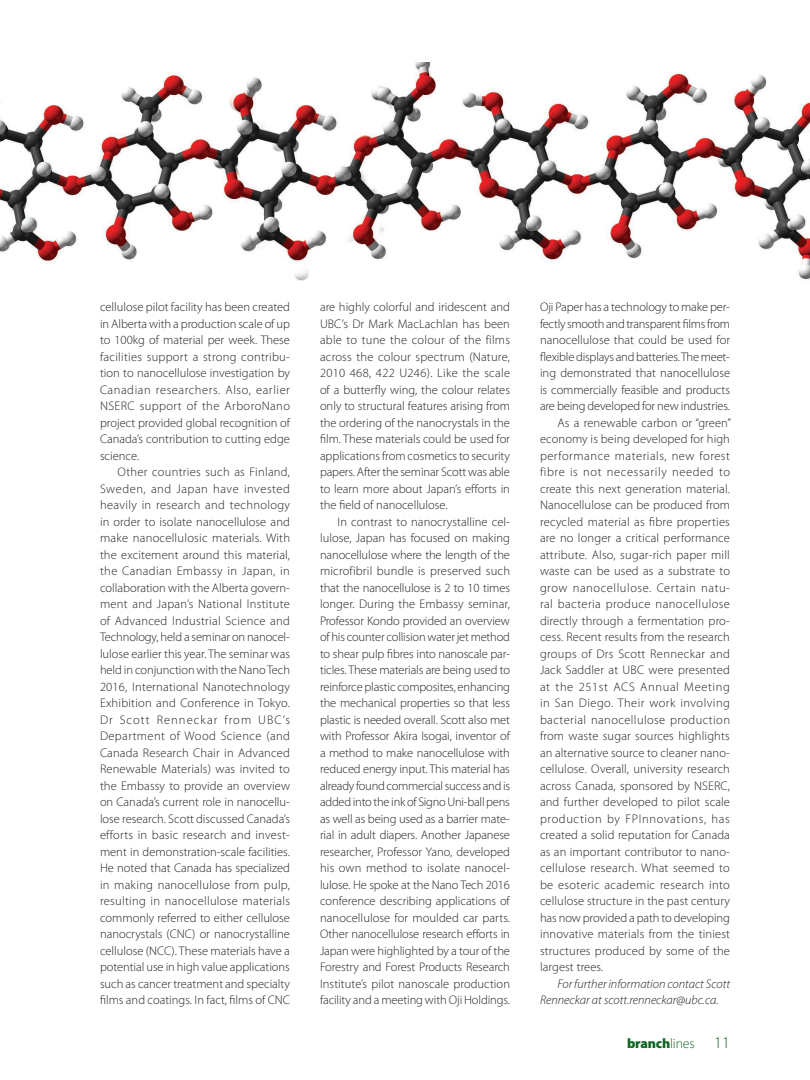
<style>
.page{position:relative;width:810px;height:1080px;background:#fff}
.page>*{position:absolute;margin:0;border:0;box-sizing:border-box;transform-origin:0 0}
.t1{font:900 13.75px "Myriad Pro";letter-spacing:-.01em;color:#106626}
.Body{font:300 12.5px/16.5px "Myriad Pro";color:#231f20;text-align:justify}
.Body-2{font:italic 300 12.5px/16.5px "Myriad Pro";color:#231f20}
.s1{font-weight:300}
.s2{font-weight:300;font-size:16.25px}
</style>
<div class="page">
<img style="left:0;top:63px;width:810px;height:218px">
<p class="Body" style="left:100px;top:299px;width:192px">cellulose pilot facility has been created in Alberta with a production scale of up to 100kg of material per week. These facilities support a strong contribu&shy;tion to nanocellulose investigation by Canadian researchers. Also, earlier NSERC support of the ArboroNano project provided global recognition of Canada’s contribution to cutting edge science.</p>
<p class="Body" style="left:100px;top:464px;width:192px;text-indent:18px">Other countries such as Finland, Sweden, and Japan have invested heavily in research and technology in order to isolate nanocellulose and make nanocellulosic materials. With the excitement around this material, the Canadian Embassy in Japan, in collaboration with the Alberta govern&shy;ment and Japan’s National Institute of Advanced Industrial Science and Technology, held a seminar on nanocel&shy;lulose earlier this year. The seminar was held in conjunction with the Nano Tech 2016, International Nanotechnology Exhibition and Conference in Tokyo.<br>Dr Scott Renneckar from UBC’s Department of Wood Science (and Canada Research Chair in Advanced Renewable Materials) was invited to the Embassy to provide an overview on Canada’s current role in nanocellu&shy;lose research. Scott discussed Canada’s efforts in basic research and invest&shy;ment in demonstration-scale facilities.<br>He noted that Canada has specialized in making nanocellulose from pulp, resulting in nanocellulose materials commonly referred to either cellulose nanocrystals (CNC) or nanocrystalline cellulose (NCC). These materials have a potential use in high value applications such as cancer treatment and specialty films and coatings. In fact, films of CNC</p>
<p class="Body" style="left:320px;top:299px;width:192px">are highly colorful and iridescent and UBC’s Dr Mark MacLachlan has been able to tune the colour of the films across the colour spectrum (Nature, 2010 468, 422 U246). Like the scale of a butterfly wing, the colour relates only to structural features arising from the ordering of the nanocrystals in the film. These materials could be used for applications from cosmetics to security papers. After the seminar Scott was able to learn more about Japan’s efforts in the field of nanocellulose.</p>
<p class="Body" style="left:320px;top:513px;width:192px;text-indent:18px">In contrast to nanocrystalline cel&shy;lulose, Japan has focused on making nanocellulose where the length of the microfibril bundle is preserved such that the nanocellulose is 2 to 10 times longer. During the Embassy seminar, Professor Kondo provided an overview of his counter collision water jet method to shear pulp fibres into nanoscale par&shy;ticles. These materials are being used to reinforce plastic composites, enhancing the mechanical properties so that less plastic is needed overall. Scott also met with Professor Akira Isogai, inventor of a method to make nanocellulose with reduced energy input. This material has already found commercial success and is added into the ink of Signo Uni-ball pens as well as being used as a barrier mate&shy;rial in adult diapers. Another Japanese researcher, Professor Yano, developed his own method to isolate nanocel&shy;lulose. He spoke at the Nano Tech 2016 conference describing applications of nanocellulose for moulded car parts.<br>Other nanocellulose research efforts in Japan were highlighted by a tour of the Forestry and Forest Products Research Institute’s pilot nanoscale production facility and a meeting with Oji Holdings.</p>
<p class="Body" style="left:540px;top:299px;width:192px">Oji Paper has a technology to make per&shy;fectly smooth and transparent films from nanocellulose that could be used for flexible displays and batteries. The meet&shy;ing demonstrated that nanocellulose is commercially feasible and products are being developed for new industries.</p>
<p class="Body" style="left:540px;top:414px;width:193px;text-indent:18px">As a renewable carbon or “green” economy is being developed for high performance materials, new forest fibre is not necessarily needed to create this next generation material.<br>Nanocellulose can be produced from recycled material as fibre properties are no longer a critical performance attribute. Also, sugar-rich paper mill waste can be used as a substrate to grow nanocellulose. Certain natu&shy;ral bacteria produce nanocellulose directly through a fermentation pro&shy;cess. Recent results from the research groups of Drs Scott Renneckar and Jack Saddler at UBC were presented at the 251st ACS Annual Meeting in San Diego. Their work involving bacterial nanocellulose production from waste sugar sources highlights an alternative source to cleaner nano&shy;cellulose. Overall, university research across Canada, sponsored by NSERC, and further developed to pilot scale production by FPInnovations, has created a solid reputation for Canada as an important contributor to nano&shy;cellulose research. What seemed to be esoteric academic research into cellulose structure in the past century has now provided a path to developing innovative materials from the tiniest structures produced by some of the largest trees.</p>
<p class="Body-2" style="left:540px;top:976px;width:192px;text-indent:18px">For further information contact Scott<br>Renneckar at scott.renneckar@ubc.ca.</p>
<p class="t1" style="left:627px;top:1035px;width:104px">branch<span class="s1">lines</span> <span class="s2">11</span></p>
</div>
